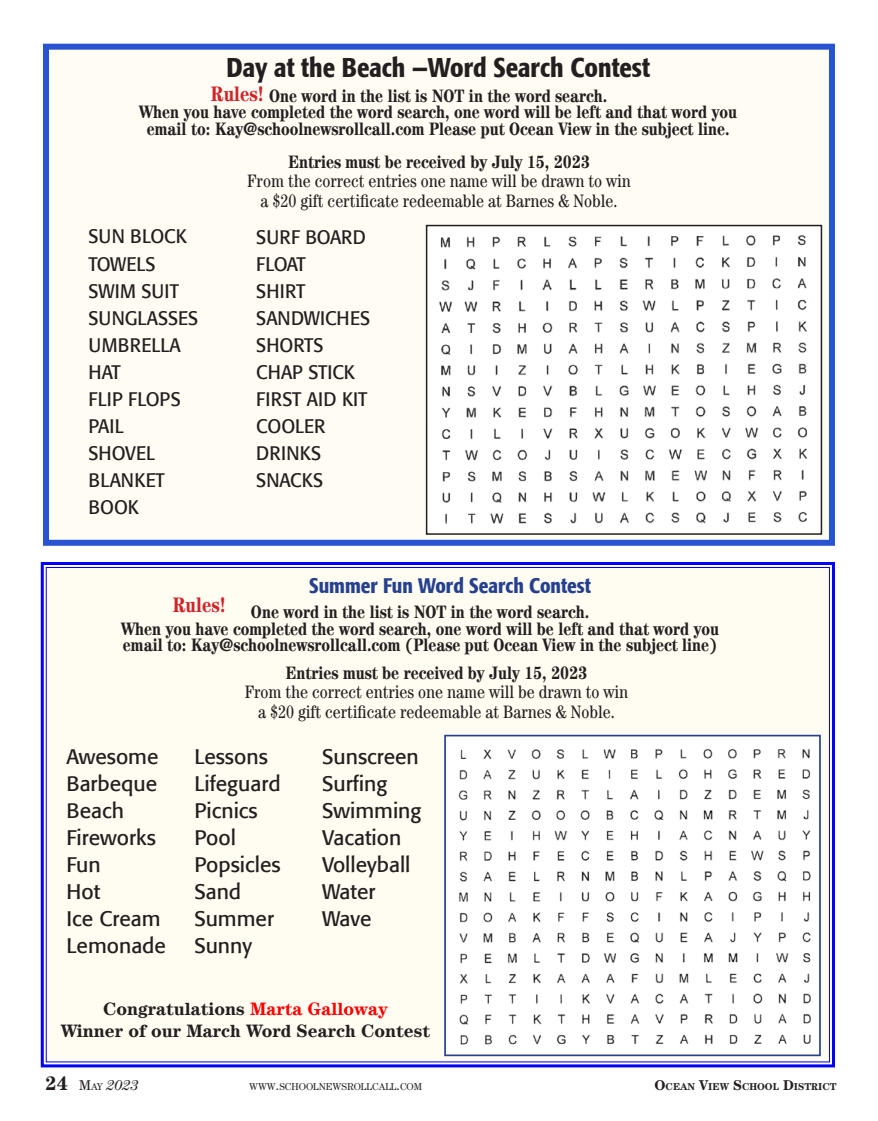
<style>
.page{position:relative;width:878px;height:1121px;background:#fff}
.page>*{position:absolute;margin:0;border:0;box-sizing:border-box;transform-origin:0 0}
.t1{font:500 condensed 27px "Formata";color:#231f20}
.t2{font:21px/27px "Formata";color:#231f20}
.t3{font:500 condensed 21px "Formata";color:#25408f}
.t4{font:700 condensed 21px "Century LT";color:#d2232a}
.t5{font:19.5px/27px "Formata";color:#231f20;scale:.95 1}
.t6{font:700 condensed 18px/16.5px "Century LT";color:#231f20;text-align:center}
.t7{font:condensed 18px/19.5px "Century LT";color:#231f20;text-align:center}
.t8{font:700 18px/21.6px "Century LT";color:#231f20;text-align:center}
.t9{font:italic 14.25px "Century LT";color:#231f20}
.t10{font:10.05px "Century LT";color:#231f20}
.t11{font:700 10.05px "Century LT";color:#231f20}
.s1{color:#f00}
.s2{font-weight:700;font-style:normal;font-size:19.5px}
.s3{font-style:normal}
.s4{font-style:normal;font-size:10.05px}
.s5{font-size:14.25px}
</style>
<div class="page">
<div style="left:40px;top:562px;width:795px;height:506px;background:#fffcf1"></div>
<div style="left:445px;top:735px;width:375px;height:320px;background:#fff"></div>
<img style="left:458px;top:749px;width:353px;height:296px">
<div style="left:444px;top:734px;width:376px;height:322px;border:2px solid #25408f"></div>
<div style="left:43px;top:44px;width:792px;height:502px;background:#fffcf3;border:6px solid #2954d1"></div>
<img style="left:429px;top:228px;width:390px;height:304px">
<div style="left:426px;top:225px;width:396px;height:310px;border:2px solid #231f20"></div>
<h1 class="t1" style="left:226px;top:51px;width:425px">Day at the Beach —Word Search Contest</h1>
<p class="t6" style="left:139px;top:87px;width:599px">One word in the list is NOT in the word search.<br>When you have completed the word search, one word will be left and that word you email to: Kay@schoolnewsrollcall.com Please put Ocean View in the subject line.</p>
<p class="t4" style="left:210px;top:82px;width:55px">Rules!</p>
<p class="t6" style="left:288px;top:153px;width:303px">Entries must be received by July 15, 2023</p>
<p class="t7" style="left:247px;top:171px;width:385px">From the correct entries one name will be drawn to win a $20 gift certificate redeemable at Barnes &amp; Noble.</p>
<p class="t5" style="left:88px;top:223px;width:117px">SUN BLOCK<br>TOWELS<br>SWIM SUIT<br>SUNGLASSES<br>UMBRELLA<br>HAT<br>FLIP FLOPS<br>PAIL<br>SHOVEL<br>BLANKET<br>BOOK</p>
<p class="t5" style="left:256px;top:223px;width:121px">SURF BOARD<br>FLOAT<br>SHIRT<br>SANDWICHES<br>SHORTS<br>CHAP STICK<br>FIRST AID KIT<br>COOLER<br>DRINKS<br>SNACKS</p>
<p class="t3" style="left:309px;top:573px;width:283px">Summer Fun Word Search Contest</p>
<p class="t4" style="left:172px;top:592px;width:55px">Rules!</p>
<p class="t6" style="left:121px;top:603px;width:599px">One word in the list is NOT in the word search.<br>When you have completed the word search, one word will be left and that word you email to: Kay@schoolnewsrollcall.com (Please put Ocean View in the subject line)</p>
<p class="t6" style="left:285px;top:664px;width:303px">Entries must be received by July 15, 2023</p>
<p class="t7" style="left:245px;top:682px;width:385px">From the correct entries one name will be drawn to win a $20 gift certificate redeemable at Barnes &amp; Noble.</p>
<p class="t2" style="left:67px;top:743px;width:101px">Awesome<br>Barbeque<br>Beach<br>Fireworks<br>Fun<br>Hot<br>Ice Cream<br>Lemonade</p>
<p class="t2" style="left:194px;top:743px;width:88px">Lessons<br>Lifeguard<br>Picnics<br>Pool<br>Popsicles<br>Sand<br>Summer<br>Sunny</p>
<p class="t2" style="left:322px;top:743px;width:101px">Sunscreen<br>Surfing<br>Swimming<br>Vacation<br>Volleyball<br>Water<br>Wave</p>
<p class="t8" style="left:61px;top:997px;width:371px">Congratulations <span class="s1">Marta Galloway<br></span>Winner of our March Word Search Contest</p>
<p class="t9" style="left:46px;top:1077px;width:94px"><span class="s2">24</span> <span class="s3">M</span><span class="s4">AY</span> 2023</p>
<p class="t10" style="left:249px;top:1080px;width:174px">WWW<span class="s5">.</span>SCHOOLNEWSROLLCALL<span class="s5">.</span>COM</p>
<p class="t11" style="left:654px;top:1080px;width:184px"><span class="s5">O</span>CEAN <span class="s5">V</span>IEW <span class="s5">S</span>CHOOL <span class="s5">D</span>ISTRICT</p>
</div>
